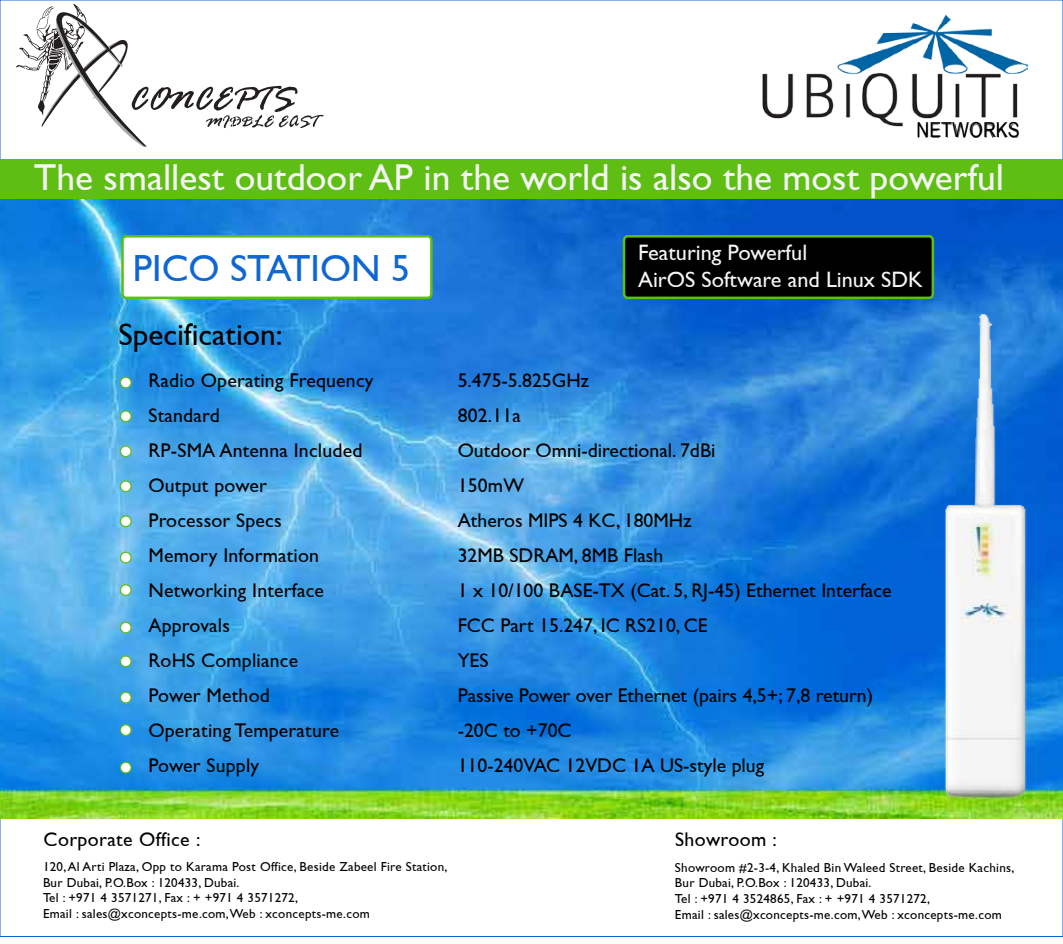
<style>
.page{position:relative;width:1063px;height:944px;background:#fff}
.page>*{position:absolute;margin:0;border:0;box-sizing:border-box;transform-origin:0 0}
.t1{font:37.75px "Gill Sans";color:#0f67d1}
.t2{font:37.5px "Gill Sans";color:#f5f5f5}
.t3{font:31.25px "Gill Sans";color:#000}
.t4{font:22.25px/26.8px "Gill Sans";color:#f5f5f5}
.t5{font:20.62px "Arial";letter-spacing:-.005em;color:#000;scale:.87 1}
.t6{font:19.75px/35px "Gill Sans";color:#000}
.t7{font:19.75px "Gill Sans";letter-spacing:.02em;color:#000}
.t8{font:13px/15.6px "Gill Sans";letter-spacing:.02em;color:#000}
</style>
<div class="page">
<svg style="left:16px;top:4px;width:308px;height:143px"></svg>
<img style="left:762px;top:15px;width:265px;height:122px">
<img style="left:0;top:199px;width:1062px;height:619px">
<img style="left:942px;top:314px;width:87px;height:499px">
<div style="left:0;top:159px;width:1062px;height:39px;background:#5ebe14"></div>
<svg style="left:120px;top:234px;width:314px;height:66px"></svg>
<svg style="left:621px;top:234px;width:314px;height:66px"></svg>
<svg style="left:120px;top:377px;width:11px;height:11px"></svg>
<div style="left:120px;top:376px;width:12px;height:12px;border:1px solid #5ebe14;border-radius:50%"></div>
<div style="left:120px;top:411px;width:11px;height:10px;background:#fff;border-radius:50%"></div>
<div style="left:120px;top:410px;width:12px;height:12px;border:1px solid #5ebe14;border-radius:50%"></div>
<div style="left:120px;top:446px;width:11px;height:10px;background:#fff;border-radius:50%"></div>
<div style="left:120px;top:445px;width:12px;height:12px;border:1px solid #5ebe14;border-radius:50%"></div>
<div style="left:120px;top:481px;width:11px;height:10px;background:#fff;border-radius:50%"></div>
<div style="left:120px;top:480px;width:12px;height:12px;border:1px solid #5ebe14;border-radius:50%"></div>
<div style="left:120px;top:516px;width:11px;height:10px;background:#fff;border-radius:50%"></div>
<div style="left:120px;top:515px;width:12px;height:12px;border:1px solid #5ebe14;border-radius:50%"></div>
<svg style="left:120px;top:552px;width:11px;height:11px"></svg>
<div style="left:120px;top:551px;width:12px;height:12px;border:1px solid #5ebe14;border-radius:50%"></div>
<div style="left:120px;top:585px;width:11px;height:10px;background:#fff;border-radius:50%"></div>
<div style="left:120px;top:584px;width:12px;height:12px;border:1px solid #5ebe14;border-radius:50%"></div>
<svg style="left:120px;top:622px;width:11px;height:11px"></svg>
<div style="left:120px;top:621px;width:12px;height:12px;border:1px solid #5ebe14;border-radius:50%"></div>
<div style="left:120px;top:656px;width:11px;height:10px;background:#fff;border-radius:50%"></div>
<div style="left:120px;top:655px;width:12px;height:12px;border:1px solid #5ebe14;border-radius:50%"></div>
<svg style="left:120px;top:692px;width:11px;height:11px"></svg>
<div style="left:120px;top:691px;width:12px;height:12px;border:1px solid #5ebe14;border-radius:50%"></div>
<div style="left:120px;top:725px;width:11px;height:10px;background:#fff;border-radius:50%"></div>
<div style="left:120px;top:724px;width:12px;height:12px;border:1px solid #5ebe14;border-radius:50%"></div>
<svg style="left:120px;top:762px;width:11px;height:11px"></svg>
<div style="left:120px;top:761px;width:12px;height:12px;border:1px solid #5ebe14;border-radius:50%"></div>
<p class="t5" style="left:916px;top:117px;width:120px">NETWORKS</p>
<h2 class="t2" style="left:34px;top:156px;width:971px">The smallest outdoor AP in the world is also the most powerful</h2>
<h1 class="t1" style="left:133px;top:246px;width:278px">PICO STATION 5</h1>
<p class="t4" style="left:638px;top:239px;width:286px">Featuring Powerful<br>AirOS Software and Linux SDK</p>
<h3 class="t3" style="left:118px;top:316px;width:166px">Specification:</h3>
<p class="t6" style="left:148px;top:363px;width:227px">Radio Operating Frequency<br>Standard<br>RP-SMA Antenna Included<br>Output power<br>Processor Specs<br>Memory Information<br>Networking Interface<br>Approvals<br>RoHS Compliance<br>Power Method<br>Operating Temperature<br>Power Supply</p>
<p class="t6" style="left:457px;top:363px;width:435px">5.475-5.825GHz<br>802.11a<br>Outdoor Omni-directional. 7dBi<br>150mW<br>Atheros MIPS 4 KC, 180MHz<br>32MB SDRAM, 8MB Flash<br>1 x 10/100 BASE-TX (Cat. 5, RJ-45) Ethernet Interface<br>FCC Part 15.247, IC RS210, CE<br>YES<br>Passive Power over Ethernet (pairs 4,5+; 7,8 return) -20C to +70C<br>110-240VAC 12VDC 1A US-style plug</p>
<p class="t7" style="left:44px;top:828px;width:158px">Corporate Office :</p>
<p class="t7" style="left:675px;top:828px;width:103px">Showroom :</p>
<p class="t8" style="left:43px;top:859px;width:406px">120, Al Arti Plaza, Opp to Karama Post Office, Beside Zabeel Fire Station, Bur Dubai, P.O.Box : 120433, Dubai.<br>Tel : +971 4 3571271, Fax : + +971 4 3571272,<br>Email : sales@xconcepts-me.com, Web : xconcepts-me.com</p>
<p class="t8" style="left:675px;top:859px;width:341px">Showroom #2-3-4, Khaled Bin Waleed Street, Beside Kachins, Bur Dubai, P.O.Box : 120433, Dubai.<br>Tel : +971 4 3524865, Fax : + +971 4 3571272,<br>Email : sales@xconcepts-me.com, Web : xconcepts-me.com</p>
</div>
